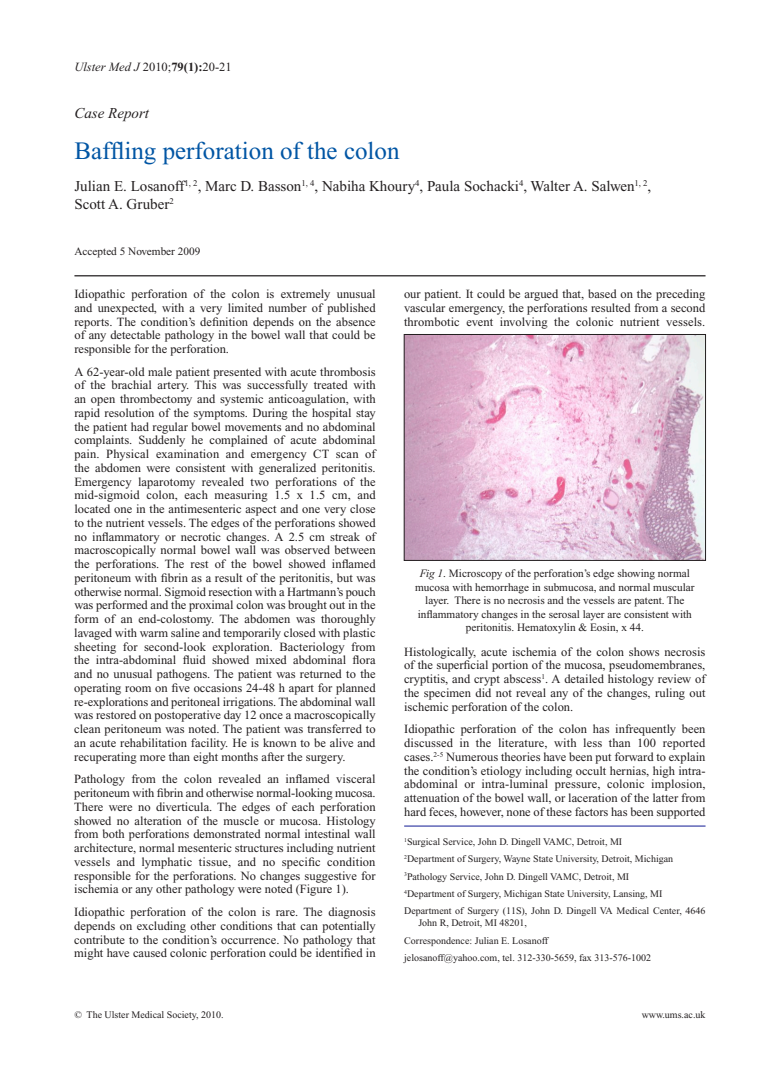
<style>
.page{position:relative;width:780px;height:1088px;background:#fff}
.page>*{position:absolute;margin:0;border:0;box-sizing:border-box;transform-origin:0 0}
.t1{font:25px "Times New Roman";color:#0055a4}
.t2{font:15px/17.5px "Times New Roman";color:#231f20}
.t3{font:italic 15px "Times New Roman";color:#231f20}
.t4{font:12.5px/13.8px "Times New Roman";color:#231f20;text-align:justify}
.t5{font:italic 12.5px "Times New Roman";color:#231f20}
.t6{font:11.25px/13.5px "Times New Roman";color:#231f20;text-align:center}
.t7{font:10px/17.4px "Times New Roman";color:#231f20}
.s1{font-style:normal}
.s2{font-weight:700;font-style:normal}
.s3{font-style:italic}
</style>
<div class="page">
<hr style="left:74px;top:275px;width:631px;height:1px;background:#231f20">
<hr style="left:404px;top:825px;width:301px;height:2px;background:#4047a9">
<img style="left:406px;top:336px;width:297px;height:223px">
<div style="left:404px;top:334px;width:301px;height:227px;border:1px solid #231f20"></div>
<p class="t5" style="left:74px;top:60px;width:159px">Ulster Med J <span class="s1">2010;</span><span class="s2">79(1):</span><span class="s1">20-21</span></p>
<p class="t3" style="left:74px;top:105px;width:76px">Case Report</p>
<h1 class="t1" style="left:74px;top:137px;width:326px">Baffling perforation of the colon</h1>
<p class="t2" style="left:74px;top:177px;width:578px">Julian E. Losanoff<sup>1,</sup> <sup>2</sup>, Marc D. Basson<sup>1,</sup> <sup>4</sup>, Nabiha Khoury<sup>4</sup>, Paula Sochacki<sup>4</sup>, Walter A. Salwen<sup>1,</sup> <sup>2</sup>,<br>Scott A. Gruber<sup>2</sup></p>
<p class="t6" style="left:74px;top:244px;width:127px">Accepted 5 November 2009</p>
<p class="t4" style="left:74px;top:287px;width:303px">Idiopathic perforation of the colon is extremely unusual and unexpected, with a very limited number of published reports. The condition’s definition depends on the absence of any detectable pathology in the bowel wall that could be responsible for the perforation.</p>
<p class="t4" style="left:74px;top:365px;width:303px">A 62-year-old male patient presented with acute thrombosis of the brachial artery. This was successfully treated with an open thrombectomy and systemic anticoagulation, with rapid resolution of the symptoms. During the hospital stay the patient had regular bowel movements and no abdominal complaints. Suddenly he complained of acute abdominal pain. Physical examination and emergency CT scan of the abdomen were consistent with generalized peritonitis.<br>Emergency laparotomy revealed two perforations of the mid-sigmoid colon, each measuring 1.5 x 1.5 cm, and located one in the antimesenteric aspect and one very close to the nutrient vessels. The edges of the perforations showed no inflammatory or necrotic changes. A 2.5 cm streak of macroscopically normal bowel wall was observed between the perforations. The rest of the bowel showed inflamed peritoneum with fibrin as a result of the peritonitis, but was otherwise normal. Sigmoid resection with a Hartmann’s pouch was performed and the proximal colon was brought out in the form of an end-colostomy. The abdomen was thoroughly lavaged with warm saline and temporarily closed with plastic sheeting for second-look exploration. Bacteriology from the intra-abdominal fluid showed mixed abdominal flora and no unusual pathogens. The patient was returned to the operating room on five occasions 24-48 h apart for planned re-explorations and peritoneal irrigations. The abdominal wall was restored on postoperative day 12 once a macroscopically clean peritoneum was noted. The patient was transferred to an acute rehabilitation facility. He is known to be alive and recuperating more than eight months after the surgery.</p>
<p class="t4" style="left:74px;top:772px;width:303px">Pathology from the colon revealed an inflamed visceral peritoneum with fibrin and otherwise normal-looking mucosa.<br>There were no diverticula. The edges of each perforation showed no alteration of the muscle or mucosa. Histology from both perforations demonstrated normal intestinal wall architecture, normal mesenteric structures including nutrient vessels and lymphatic tissue, and no specific condition responsible for the perforations. No changes suggestive for ischemia or any other pathology were noted (Figure 1).</p>
<p class="t4" style="left:74px;top:905px;width:303px">Idiopathic perforation of the colon is rare. The diagnosis depends on excluding other conditions that can potentially contribute to the condition’s occurrence. No pathology that might have caused colonic perforation could be identified in</p>
<p class="t4" style="left:404px;top:287px;width:303px">our patient. It could be argued that, based on the preceding vascular emergency, the perforations resulted from a second thrombotic event involving the colonic nutrient vessels.</p>
<p class="t6" style="left:415px;top:567px;width:281px"><span class="s3">Fig 1</span>. Microscopy of the perforation’s edge showing normal mucosa with hemorrhage in submucosa, and normal muscular layer. There is no necrosis and the vessels are patent. The inflammatory changes in the serosal layer are consistent with peritonitis. Hematoxylin &amp; Eosin, x 44.</p>
<p class="t4" style="left:404px;top:644px;width:303px">Histologically, acute ischemia of the colon shows necrosis of the superficial portion of the mucosa, pseudomembranes, cryptitis, and crypt abscess<sup>1</sup>. A detailed histology review of the specimen did not reveal any of the changes, ruling out ischemic perforation of the colon.</p>
<p class="t4" style="left:404px;top:722px;width:303px">Idiopathic perforation of the colon has infrequently been discussed in the literature, with less than 100 reported cases.<sup>2-5</sup> Numerous theories have been put forward to explain the condition’s etiology including occult hernias, high intra&shy;abdominal or intra-luminal pressure, colonic implosion, attenuation of the bowel wall, or laceration of the latter from hard feces, however, none of these factors has been supported</p>
<p class="t7" style="left:404px;top:833px;width:303px"><sup>1</sup>Surgical Service, John D. Dingell VAMC, Detroit, MI<br><sup>2</sup>Department of Surgery, Wayne State University, Detroit, Michigan <sup>3</sup>Pathology Service, John D. Dingell VAMC, Detroit, MI<br><sup>4</sup>Department of Surgery, Michigan State University, Lansing, MI Department of Surgery (11S), John D. Dingell VA Medical Center, 4646</p>
<p class="t7" style="left:404px;top:914px;width:248px;text-indent:14px">John R, Detroit, MI 48201,<br>Correspondence: Julian E. Losanoff<br>jelosanoff@yahoo.com, tel. 312-330-5659, fax 313-576-1002</p>
<p class="t7" style="left:74px;top:1006px;width:151px">© The Ulster Medical Society, 2010.</p>
<p class="t7" style="left:641px;top:1006px;width:65px">www.ums.ac.uk</p>
</div>
